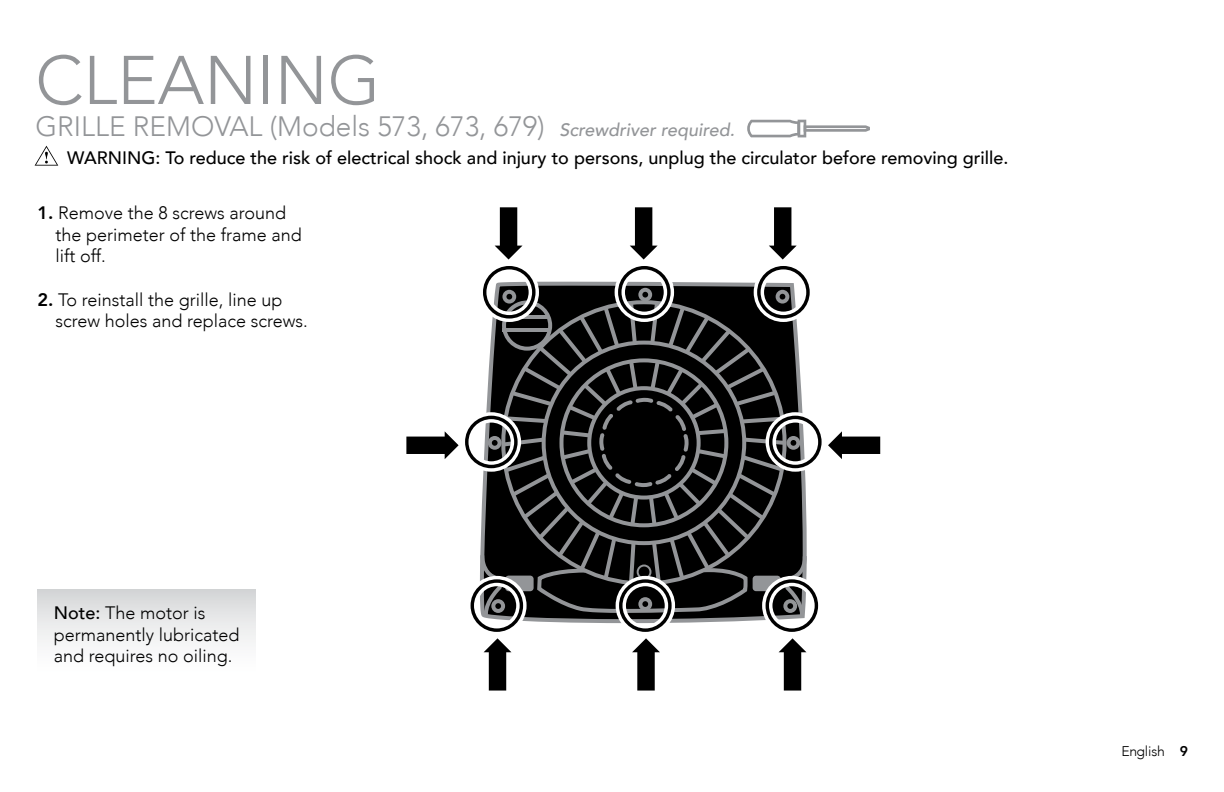
<style>
.page{position:relative;width:1224px;height:792px;background:#fff}
.page>*{position:absolute;margin:0;border:0;box-sizing:border-box;transform-origin:0 0}
.t1{font:300 68px "Avenir";color:#939598}
.t2{font:300 28px "Avenir";color:#939598}
.t3{font:300 18px/21.6px "Avenir";color:#000}
.t4{font:500 18px "Avenir";color:#000}
.t5{font:300 14px "Avenir";letter-spacing:-.02em;color:#000}
.s1{font-weight:500;font-style:italic;font-size:18px}
.s2{font-weight:800}
.s3{font-weight:500}
</style>
<div class="page">
<svg style="left:480px;top:282px;width:327px;height:341px"></svg>
<svg style="left:480px;top:288px;width:327px;height:328px"></svg>
<div style="left:480px;top:263px;width:59px;height:59px;border:10px solid #fff;border-radius:50%"></div>
<div style="left:483px;top:266px;width:53px;height:53px;border:3px solid #000;border-radius:50%"></div>
<div style="left:615px;top:263px;width:59px;height:59px;border:10px solid #fff;border-radius:50%"></div>
<div style="left:618px;top:266px;width:53px;height:53px;border:3px solid #000;border-radius:50%"></div>
<div style="left:754px;top:263px;width:59px;height:59px;border:10px solid #fff;border-radius:50%"></div>
<div style="left:757px;top:266px;width:53px;height:53px;border:3px solid #000;border-radius:50%"></div>
<div style="left:762px;top:576px;width:60px;height:59px;border:10px solid #fff;border-radius:50%"></div>
<div style="left:766px;top:579px;width:52px;height:53px;border:3px solid #000;border-radius:50%"></div>
<div style="left:616px;top:576px;width:59px;height:59px;border:10px solid #fff;border-radius:50%"></div>
<div style="left:619px;top:579px;width:53px;height:53px;border:3px solid #000;border-radius:50%"></div>
<div style="left:467px;top:576px;width:60px;height:59px;border:10px solid #fff;border-radius:50%"></div>
<div style="left:471px;top:579px;width:52px;height:53px;border:3px solid #000;border-radius:50%"></div>
<div style="left:462px;top:412px;width:59px;height:60px;border:10px solid #fff;border-radius:50%"></div>
<div style="left:465px;top:416px;width:53px;height:52px;border:3px solid #000;border-radius:50%"></div>
<div style="left:766px;top:412px;width:59px;height:60px;border:10px solid #fff;border-radius:50%"></div>
<div style="left:769px;top:416px;width:53px;height:52px;border:3px solid #000;border-radius:50%"></div>
<svg style="left:747px;top:120px;width:123px;height:17px"></svg>
<div style="left:37px;top:589px;width:218px;height:88px;background:linear-gradient(to bottom,#d7d8da,#fff)"></div>
<svg style="left:35px;top:146px;width:23px;height:20px"></svg>
<p class="t1" style="left:35px;top:40px;width:347px">CLEANING</p>
<p class="t2" style="left:35px;top:110px;width:701px">GRILLE REMOVAL (Models 573, 673, 679) <span class="s1">Screwdriver required.</span></p>
<p class="t4" style="left:67px;top:142px;width:943px">WARNING: To reduce the risk of electrical shock and injury to persons, unplug the circulator before removing grille.</p>
<p class="t3" style="left:55px;top:202px;width:248px;text-indent:-18px"><span class="s2">1.</span> Remove the 8 screws around the perimeter of the frame and lift off.</p>
<p class="t3" style="left:55px;top:289px;width:254px;text-indent:-18px"><span class="s2">2.</span> To reinstall the grille, line up screw holes and replace screws.</p>
<p class="t3" style="left:54px;top:602px;width:187px"><span class="s3">Note:</span> The motor is permanently lubricated and requires no oiling.</p>
<p class="t5" style="left:1122px;top:743px;width:68px">English <span class="s2">9</span></p>
</div>
